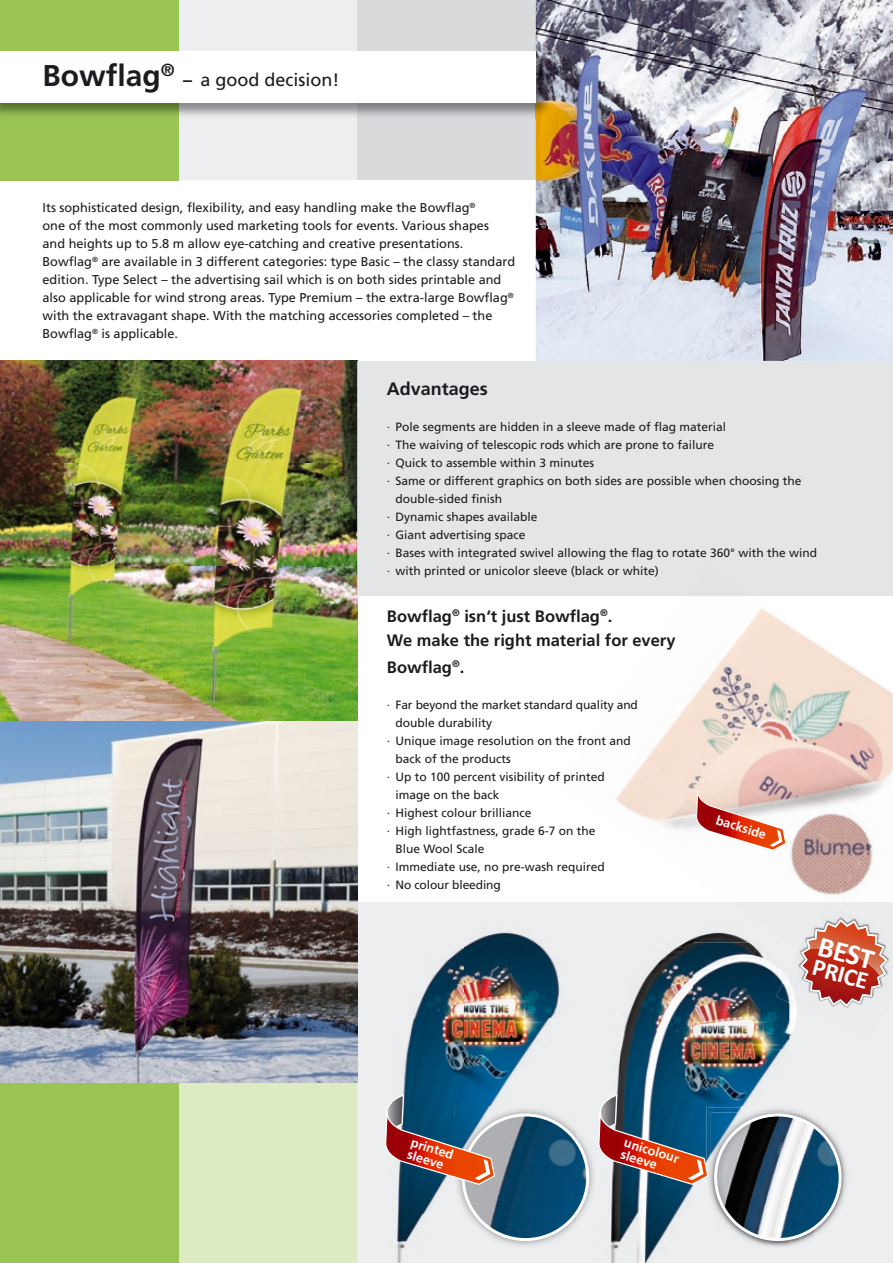
<style>
.page{position:relative;width:893px;height:1263px;background:#edeeef}
.page>*{position:absolute;margin:0;border:0;box-sizing:border-box;transform-origin:0 0}
.t1{font:700 30px "Frutiger LT Com";color:#1b1c20}
.t2{font:700 29.25px "Calibri";color:#fff}
.t3{font:700 24.75px "Calibri";color:#fff}
.t4{font:18px "Frutiger LT Com";color:#1b1c20}
.t5{font:700 18px "Frutiger LT Com";color:#1b1c20}
.t6{font:700 16.5px/24px "Frutiger LT Com";color:#1b1c20}
.t7{font:12.75px/18px "Frutiger LT Com";color:#1b1c20}
.t8{font:700 12.75px/12px "Frutiger LT Com";color:#fff}
.t9{font:12px "Frutiger LT Com";color:#1b1c20}
.s1{font-weight:700}
</style>
<div class="page">
<div style="left:179px;top:1082px;width:178px;height:181px;background:#ddebc3"></div>
<div style="left:357px;top:0;width:179px;height:180px;background:#d8dadc"></div>
<div style="left:0;top:180px;width:536px;height:181px;background:#fff"></div>
<div style="left:356px;top:361px;width:537px;height:235px;background:#e3e5e6"></div>
<div style="left:0;top:0;width:179px;height:180px;background:#9bc553"></div>
<div style="left:0;top:1082px;width:179px;height:181px;background:#9bc553"></div>
<div style="left:356px;top:596px;width:537px;height:306px;background:#fff"></div>
<img style="left:0;top:361px;width:357px;height:361px">
<img style="left:536px;top:0;width:357px;height:361px">
<img style="left:413px;top:932px;width:147px;height:87px">
<img style="left:403px;top:1019px;width:61px;height:75px">
<img style="left:464px;top:1019px;width:86px;height:75px">
<img style="left:396px;top:1241px;width:11px;height:22px">
<img style="left:686px;top:932px;width:43px;height:10px">
<img style="left:589px;top:1154px;width:5px;height:46px">
<img style="left:789px;top:1015px;width:7px;height:26px">
<img style="left:616px;top:942px;width:173px;height:164px">
<img style="left:610px;top:1185px;width:83px;height:78px">
<img style="left:708px;top:1107px;width:139px;height:140px">
<img style="left:711px;top:1112px;width:134px;height:134px">
<svg style="left:714px;top:1113px;width:128px;height:128px"></svg>
<img style="left:729px;top:934px;width:20px;height:8px">
<img style="left:761px;top:608px;width:62px;height:40px">
<img style="left:799px;top:648px;width:92px;height:44px">
<img style="left:727px;top:609px;width:72px;height:83px">
<img style="left:769px;top:692px;width:124px;height:82px">
<img style="left:860px;top:863px;width:12px;height:21px">
<img style="left:694px;top:653px;width:75px;height:83px">
<img style="left:739px;top:736px;width:151px;height:127px">
<img style="left:660px;top:697px;width:79px;height:83px">
<img style="left:709px;top:780px;width:151px;height:115px">
<img style="left:615px;top:741px;width:94px;height:89px">
<img style="left:679px;top:824px;width:144px;height:71px">
<img style="left:0;top:722px;width:357px;height:360px">
<svg style="left:385px;top:1094px;width:204px;height:147px"></svg>
<svg style="left:696px;top:791px;width:90px;height:60px"></svg>
<svg style="left:598px;top:1094px;width:110px;height:91px;background:#6c5d65"></svg>
<img style="left:0;top:51px;width:552px;height:67px">
<div style="left:0;top:51px;width:536px;height:51px;background:#fff"></div>
<img style="left:789px;top:1007px;width:8px;height:8px">
<img style="left:776px;top:969px;width:13px;height:34px">
<svg style="left:789px;top:937px;width:99px;height:70px"></svg>
<img style="left:807px;top:919px;width:80px;height:58px">
<h1 class="t1" style="left:43px;top:58px;width:134px">Bowflag<sup>®</sup></h1>
<h3 class="t4" style="left:183px;top:69px;width:158px"><span class="s1">–</span> a good decision!</h3>
<p class="t7" style="left:43px;top:199px;width:474px">Its sophisticated design, flexibility, and easy handling make the Bowflag<sup>®<br></sup>one of the most commonly used marketing tools for events. Various shapes<br>and heights up to 5.8 m allow eye-catching and creative presentations.<br>Bowflag<sup>®</sup> are available in 3 different categories: type Basic – the classy standard edition. Type Select – the advertising sail which is on both sides printable and also applicable for wind strong areas. Type Premium – the extra-large Bowflag<sup>® </sup>with the extravagant shape. With the matching accessories completed – the Bowflag<sup>®</sup> is applicable.</p>
<h3 class="t5" style="left:387px;top:379px;width:103px">Advantages</h3>
<p class="t9" style="left:387px;top:420px;width:341px">· Pole segments are hidden in a sleeve made of flag material</p>
<p class="t9" style="left:387px;top:438px;width:329px">· The waiving of telescopic rods which are prone to failure</p>
<p class="t9" style="left:387px;top:456px;width:209px">· Quick to assemble within 3 minutes</p>
<p class="t9" style="left:387px;top:474px;width:416px">· Same or different graphics on both sides are possible when choosing the</p>
<p class="t9" style="left:395px;top:492px;width:108px">double-sided finish</p>
<p class="t9" style="left:387px;top:510px;width:152px">· Dynamic shapes available</p>
<p class="t9" style="left:387px;top:528px;width:140px">· Giant advertising space</p>
<p class="t9" style="left:387px;top:546px;width:432px">· Bases with integrated swivel allowing the flag to rotate 360° with the wind</p>
<p class="t9" style="left:387px;top:564px;width:273px">· with printed or unicolor sleeve (black or white)</p>
<h3 class="t6" style="left:387px;top:604px;width:290px">Bowflag<sup>®</sup> isn‘t just Bowflag<sup>®</sup>.<br>We make the right material for every</h3>
<h3 class="t6" style="left:387px;top:655px;width:79px">Bowflag<sup>®</sup>.</h3>
<p class="t9" style="left:387px;top:697px;width:252px">· Far beyond the market standard quality and</p>
<p class="t9" style="left:395px;top:715px;width:98px">double durability</p>
<p class="t9" style="left:387px;top:733px;width:245px">· Unique image resolution on the front and</p>
<p class="t9" style="left:395px;top:751px;width:117px">back of the products</p>
<p class="t9" style="left:387px;top:769px;width:219px">· Up to 100 percent visibility of printed</p>
<p class="t9" style="left:395px;top:787px;width:106px">image on the back</p>
<p class="t9" style="left:387px;top:805px;width:146px">· Highest colour brilliance</p>
<p class="t9" style="left:387px;top:823px;width:210px">· High lightfastness, grade 6-7 on the</p>
<p class="t9" style="left:395px;top:841px;width:90px">Blue Wool Scale</p>
<p class="t9" style="left:387px;top:859px;width:219px">· Immediate use, no pre-wash required</p>
<p class="t9" style="left:387px;top:877px;width:115px">· No colour bleeding</p>
<p class="t8" style="left:718px;top:814px;width:53px;rotate:17deg">backside</p>
<h2 class="t2" style="left:824px;top:927px;width:58px;rotate:15deg">BEST</h2>
<h3 class="t3" style="left:817px;top:951px;width:58px;rotate:15deg">PRICE</h3>
<p class="t8" style="left:413px;top:1136px;width:45px;rotate:17deg">printed sleeve</p>
<p class="t8" style="left:626px;top:1136px;width:58px;rotate:17deg">unicolour sleeve</p>
</div>
